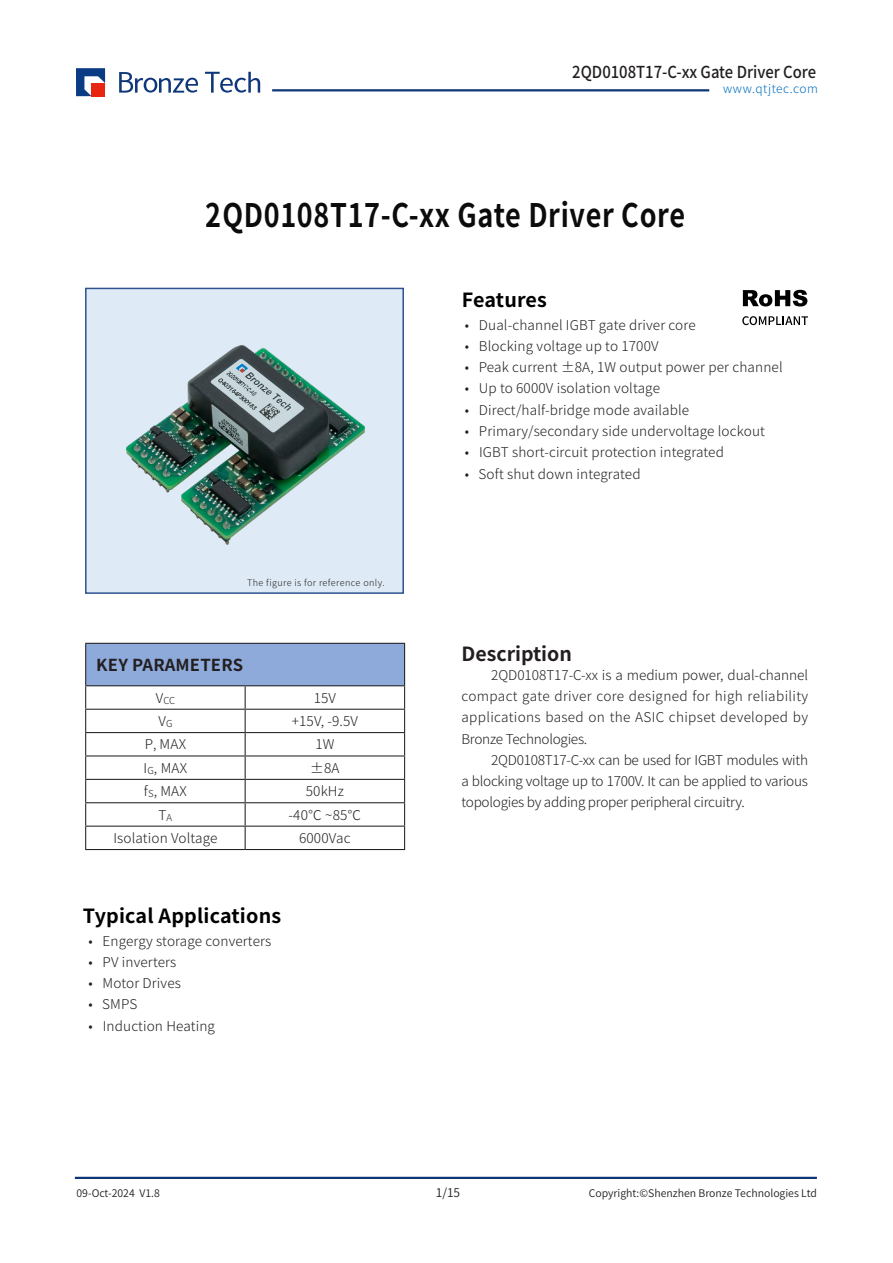
<style>
.page{position:relative;width:893px;height:1263px;background:#fff}
.page>*{position:absolute;margin:0;border:0;box-sizing:border-box;transform-origin:0 0}
.t1{font:700 32.4px "Source Han Sans CN";letter-spacing:.025em;color:#000;scale:.83 1}
.二级目录QTJ{font:700 19.5px "Source Han Sans CN";letter-spacing:.01em;color:#000}
.t2{font:700 19.5px "Source Han Sans CN";color:#231f20}
.t3{font:500 16.5px "Source Han Sans CN";color:#231f20;scale:.9 1}
.t4{font:700 16.5px "Source Han Sans CN";letter-spacing:.01em;color:#231f20}
.t5{font:300 13.5px/21.3px "Source Han Sans CN";letter-spacing:.01em;color:#231f20;text-align:justify}
.t6{font:300 12px "Source Han Sans CN";letter-spacing:.045em;color:#0070c0}
.t7{font:12px "Source Han Sans CN";color:#231f20}
.t8{font:10.5px "Source Han Sans CN";color:#231f20}
.t9{font:300 9.6px "Source Han Sans CN";color:#231f20}
.t10{font:300 9px "Source Han Sans CN";letter-spacing:.045em;color:#231f20}
.s1{font-size:13.5px}
.s2{font-size:9.6px}
</style>
<div class="page">
<svg style="left:76px;top:68px;width:29px;height:28px"></svg>
<svg style="left:205px;top:72px;width:55px;height:21px"></svg>
<svg style="left:119px;top:72px;width:79px;height:21px"></svg>
<div style="left:85px;top:288px;width:319px;height:306px;background:#deebf6;border:2px solid #2f528f"></div>
<svg style="left:743px;top:290px;width:64px;height:16px"></svg>
<svg style="left:742px;top:316px;width:66px;height:9px"></svg>
<div style="left:86px;top:643px;width:319px;height:43px;background:#8eaadb"></div>
<hr style="left:85px;top:643px;width:160px;height:1px;background:#231f20">
<hr style="left:85px;top:644px;width:1px;height:41px;background:#231f20">
<hr style="left:245px;top:643px;width:160px;height:1px;background:#231f20">
<hr style="left:404px;top:644px;width:1px;height:41px;background:#231f20">
<hr style="left:85px;top:685px;width:160px;height:1px;background:#231f20">
<hr style="left:245px;top:685px;width:160px;height:1px;background:#231f20">
<hr style="left:85px;top:709px;width:160px;height:1px;background:#231f20">
<hr style="left:245px;top:709px;width:160px;height:1px;background:#231f20">
<hr style="left:85px;top:732px;width:160px;height:1px;background:#231f20">
<hr style="left:245px;top:732px;width:160px;height:1px;background:#231f20">
<hr style="left:85px;top:755px;width:160px;height:1px;background:#231f20">
<hr style="left:245px;top:755px;width:160px;height:1px;background:#231f20">
<hr style="left:85px;top:779px;width:160px;height:1px;background:#231f20">
<hr style="left:245px;top:779px;width:160px;height:1px;background:#231f20">
<hr style="left:85px;top:802px;width:160px;height:1px;background:#231f20">
<hr style="left:245px;top:802px;width:160px;height:1px;background:#231f20">
<hr style="left:85px;top:826px;width:160px;height:1px;background:#231f20">
<svg style="left:85px;top:686px;width:1px;height:163px"></svg>
<hr style="left:245px;top:826px;width:160px;height:1px;background:#231f20">
<svg style="left:245px;top:686px;width:1px;height:163px"></svg>
<svg style="left:404px;top:686px;width:1px;height:163px"></svg>
<hr style="left:85px;top:849px;width:160px;height:1px;background:#231f20">
<hr style="left:245px;top:849px;width:160px;height:1px;background:#231f20">
<img style="left:127px;top:346px;width:238px;height:198px">
<hr style="left:272px;top:89px;width:437px;height:2px;background:#0d3777">
<hr style="left:75px;top:1177px;width:742px;height:2px;background:#0d3777">
<p class="t3" style="left:572px;top:63px;width:272px">2QD0108T17-C-xx Gate Driver Core</p>
<p class="t6" style="left:723px;top:82px;width:96px">www.qtjtec.com</p>
<h1 class="t1" style="left:206px;top:197px;width:579px">2QD0108T17-C-xx Gate Driver Core</h1>
<p class="t10" style="left:247px;top:578px;width:139px">The figure is for reference only.</p>
<p class="t4" style="left:96px;top:655px;width:148px">KEY PARAMETERS</p>
<p class="t9" style="left:156px;top:695px;width:21px"><span class="s1">V</span>CC</p>
<p class="t5" style="left:314px;top:687px;width:24px">15V</p>
<p class="t5" style="left:158px;top:711px;width:16px">V<span class="s2">G</span></p>
<p class="t5" style="left:292px;top:711px;width:68px">+15V, -9.5V</p>
<p class="t5" style="left:145px;top:734px;width:43px">P, MAX</p>
<p class="t5" style="left:315px;top:734px;width:21px">1W</p>
<p class="t5" style="left:144px;top:757px;width:45px">I<span class="s2">G</span>, MAX</p>
<p class="t5" style="left:310px;top:757px;width:31px">±8A</p>
<p class="t5" style="left:144px;top:781px;width:44px">f<span class="s2">S</span>, MAX</p>
<p class="t5" style="left:306px;top:781px;width:40px">50kHz</p>
<p class="t5" style="left:159px;top:804px;width:15px">T<span class="s2">A</span></p>
<p class="t5" style="left:289px;top:804px;width:74px">-40℃ ~85℃</p>
<p class="t5" style="left:113px;top:828px;width:106px">Isolation Voltage</p>
<p class="t5" style="left:299px;top:828px;width:53px">6000Vac</p>
<p class="二级目录QTJ" style="left:83px;top:905px;width:200px">Typical Applications</p>
<p class="t5" style="left:88px;top:930px;width:184px">• Engergy storage converters</p>
<p class="t5" style="left:88px;top:951px;width:89px">• PV inverters</p>
<p class="t5" style="left:88px;top:973px;width:94px">• Motor Drives</p>
<p class="t5" style="left:88px;top:994px;width:50px">• SMPS</p>
<p class="t5" style="left:88px;top:1015px;width:128px">• Induction Heating</p>
<p class="二级目录QTJ" style="left:462px;top:289px;width:87px">Features</p>
<p class="t5" style="left:465px;top:314px;width:232px">• Dual-channel IGBT gate driver core</p>
<p class="t5" style="left:465px;top:336px;width:195px">• Blocking voltage up to 1700V</p>
<p class="t5" style="left:465px;top:357px;width:319px">• Peak current ±8A, 1W output power per channel</p>
<p class="t5" style="left:465px;top:378px;width:197px">• Up to 6000V isolation voltage</p>
<p class="t5" style="left:465px;top:399px;width:226px">• Direct/half-bridge mode available</p>
<p class="t5" style="left:465px;top:421px;width:302px">• Primary/secondary side undervoltage lockout</p>
<p class="t5" style="left:465px;top:442px;width:261px">• IGBT short-circuit protection integrated</p>
<p class="t5" style="left:465px;top:463px;width:177px">• Soft shut down integrated</p>
<p class="t2" style="left:461px;top:643px;width:112px">Description</p>
<p class="t5" style="left:461px;top:664px;width:348px;text-indent:30px">2QD0108T17-C-xx is a medium power, dual-channel compact gate driver core designed for high reliability applications based on the ASIC chipset developed by Bronze Technologies.</p>
<p class="t5" style="left:461px;top:749px;width:348px;text-indent:30px">2QD0108T17-C-xx can be used for IGBT modules with a blocking voltage up to 1700V. It can be applied to various topologies by adding proper peripheral circuitry.</p>
<p class="t8" style="left:77px;top:1187px;width:85px">09-Oct-2024 V1.8</p>
<p class="t7" style="left:436px;top:1186px;width:26px">1/15</p>
<p class="t8" style="left:589px;top:1187px;width:229px">Copyright:©Shenzhen Bronze Technologies Ltd</p>
</div>
